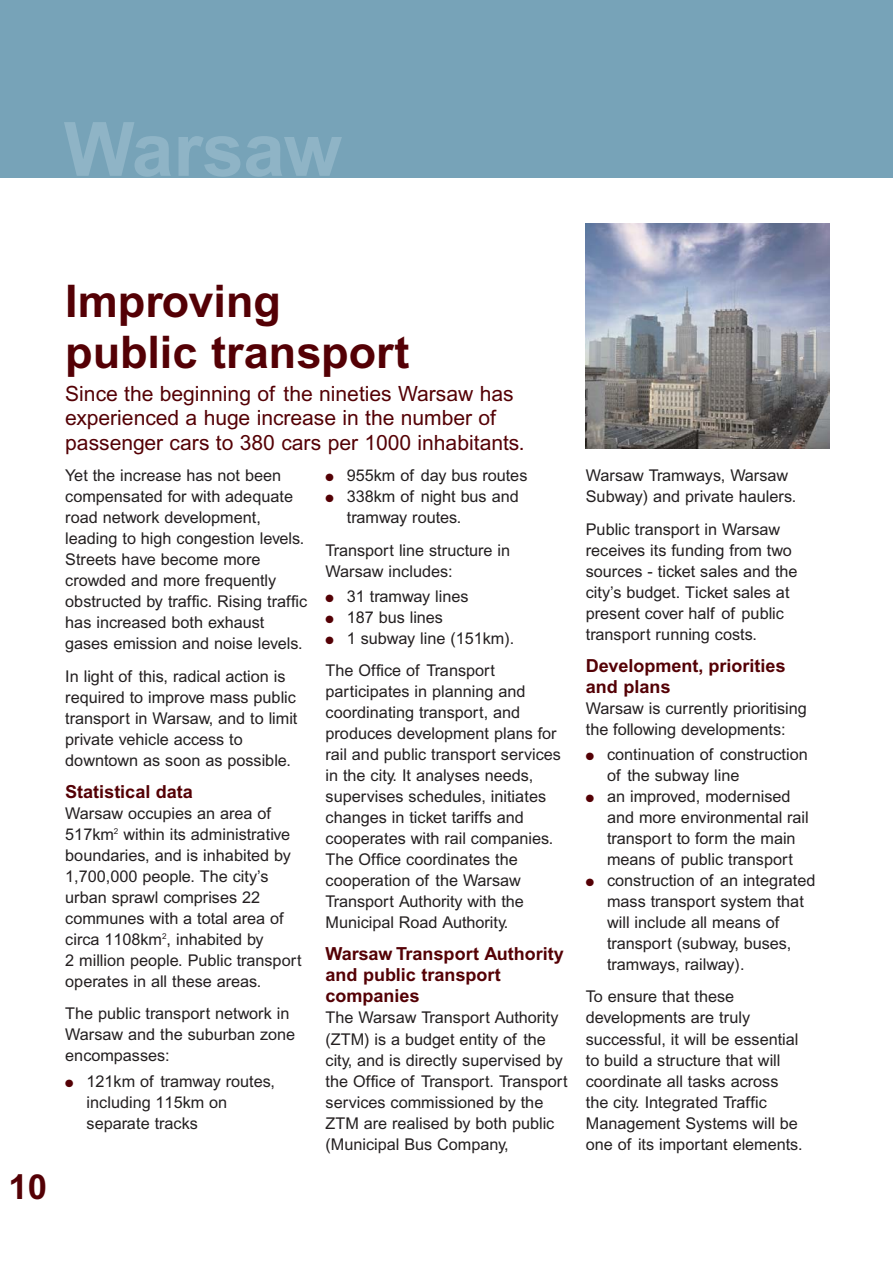
<style>
.page{position:relative;width:893px;height:1262px;background:#fff}
.page>*{position:absolute;margin:0;border:0;box-sizing:border-box;transform-origin:0 0}
.t1{font:700 75px "Arial";letter-spacing:-.015em;color:#8fb4c6}
.t2{font:700 45px/51px "Arial";color:#540005}
.t3{font:700 34.5px "Arial";color:#540005}
.t4{font:21px/24.8px "Arial";color:#540005}
.t5{font:700 18px/21px "Arial";color:#540005}
.t6{font:16.2px/21px "Arial";color:#231f20}
.s1{color:#540005}
</style>
<div class="page">
<div style="left:0;top:0;width:892px;height:177px;background:#77a3b8"></div>
<img style="left:585px;top:223px;width:244px;height:225px">
<h1 class="t1" style="left:64px;top:122px;width:280px">Warsaw</h1>
<h3 class="t3" style="left:9px;top:1174px;width:40px">10</h3>
<h2 class="t2" style="left:65px;top:279px;width:346px">Improving public transport</h2>
<p class="t4" style="left:65px;top:382px;width:461px">Since the beginning of the nineties Warsaw has experienced a huge increase in the number of passenger cars to 380 cars per 1000 inhabitants.</p>
<p class="t6" style="left:65px;top:466px;width:243px">Yet the increase has not been compensated for with adequate road network development, leading to high congestion levels.<br>Streets have become more crowded and more frequently obstructed by traffic. Rising traffic has increased both exhaust gases emission and noise levels.</p>
<p class="t6" style="left:65px;top:666px;width:234px">In light of this, radical action is required to improve mass public transport in Warsaw, and to limit private vehicle access to downtown as soon as possible.</p>
<p class="t5" style="left:65px;top:782px;width:129px">Statistical data</p>
<p class="t6" style="left:65px;top:804px;width:238px">Warsaw occupies an area of<br>517km<sup>2</sup> within its administrative boundaries, and is inhabited by<br>1,700,000 people. The city’s urban sprawl comprises 22 communes with a total area of circa 1108km<sup>2</sup>, inhabited by<br>2 million people. Public transport operates in all these areas.</p>
<p class="t6" style="left:65px;top:1004px;width:231px">The public transport network in<br>Warsaw and the suburban zone encompasses:</p>
<p class="t6" style="left:87px;top:1071px;width:190px;text-indent:-21px"><span class="s1">●</span> 121km of tramway routes, including 115km on separate tracks</p>
<p class="t6" style="left:325px;top:466px;width:203px"><span class="s1">●</span> 955km of day bus routes</p>
<p class="t6" style="left:347px;top:487px;width:173px;text-indent:-21px"><span class="s1">●</span> 338km of night bus and tramway routes.</p>
<p class="t6" style="left:325px;top:540px;width:186px">Transport line structure in<br>Warsaw includes:</p>
<p class="t6" style="left:325px;top:587px;width:144px"><span class="s1">●</span> 31 tramway lines</p>
<p class="t6" style="left:325px;top:608px;width:119px"><span class="s1">●</span> 187 bus lines</p>
<p class="t6" style="left:325px;top:623px;width:190px;line-height:32.2px"><span class="s1">●</span> 1 subway line (151km).<br>The Office of Transport</p>
<p class="t6" style="left:325px;top:682px;width:237px">participates in planning and coordinating transport, and produces development plans for rail and public transport services in the city. It analyses needs, supervises schedules, initiates changes in ticket tariffs and cooperates with rail companies.<br>The Office coordinates the cooperation of the Warsaw<br>Transport Authority with the<br>Municipal Road Authority.</p>
<p class="t5" style="left:325px;top:945px;width:240px">Warsaw Transport Authority and public transport companies</p>
<p class="t6" style="left:325px;top:1008px;width:243px">The Warsaw Transport Authority (ZTM) is a budget entity of the city, and is directly supervised by the Office of Transport. Transport services commissioned by the<br>ZTM are realised by both public (Municipal Bus Company,</p>
<p class="t6" style="left:586px;top:466px;width:212px">Warsaw Tramways, Warsaw<br>Subway) and private haulers.</p>
<p class="t6" style="left:586px;top:519px;width:213px">Public transport in Warsaw receives its funding from two sources - ticket sales and the city’s budget. Ticket sales at present cover half of public transport running costs.</p>
<p class="t5" style="left:586px;top:656px;width:201px">Development, priorities and plans</p>
<p class="t6" style="left:586px;top:699px;width:222px">Warsaw is currently prioritising the following developments:</p>
<p class="t6" style="left:607px;top:745px;width:202px;text-indent:-21px"><span class="s1">●</span> continuation of construction of the subway line</p>
<p class="t6" style="left:607px;top:787px;width:203px;text-indent:-21px"><span class="s1">●</span> an improved, modernised and more environmental rail transport to form the main means of public transport</p>
<p class="t6" style="left:607px;top:871px;width:210px;text-indent:-21px"><span class="s1">●</span> construction of an integrated mass transport system that will include all means of transport (subway, buses, tramways, railway).</p>
<p class="t6" style="left:586px;top:987px;width:218px">To ensure that these developments are truly successful, it will be essential to build a structure that will coordinate all tasks across the city. Integrated Traffic<br>Management Systems will be one of its important elements.</p>
</div>
